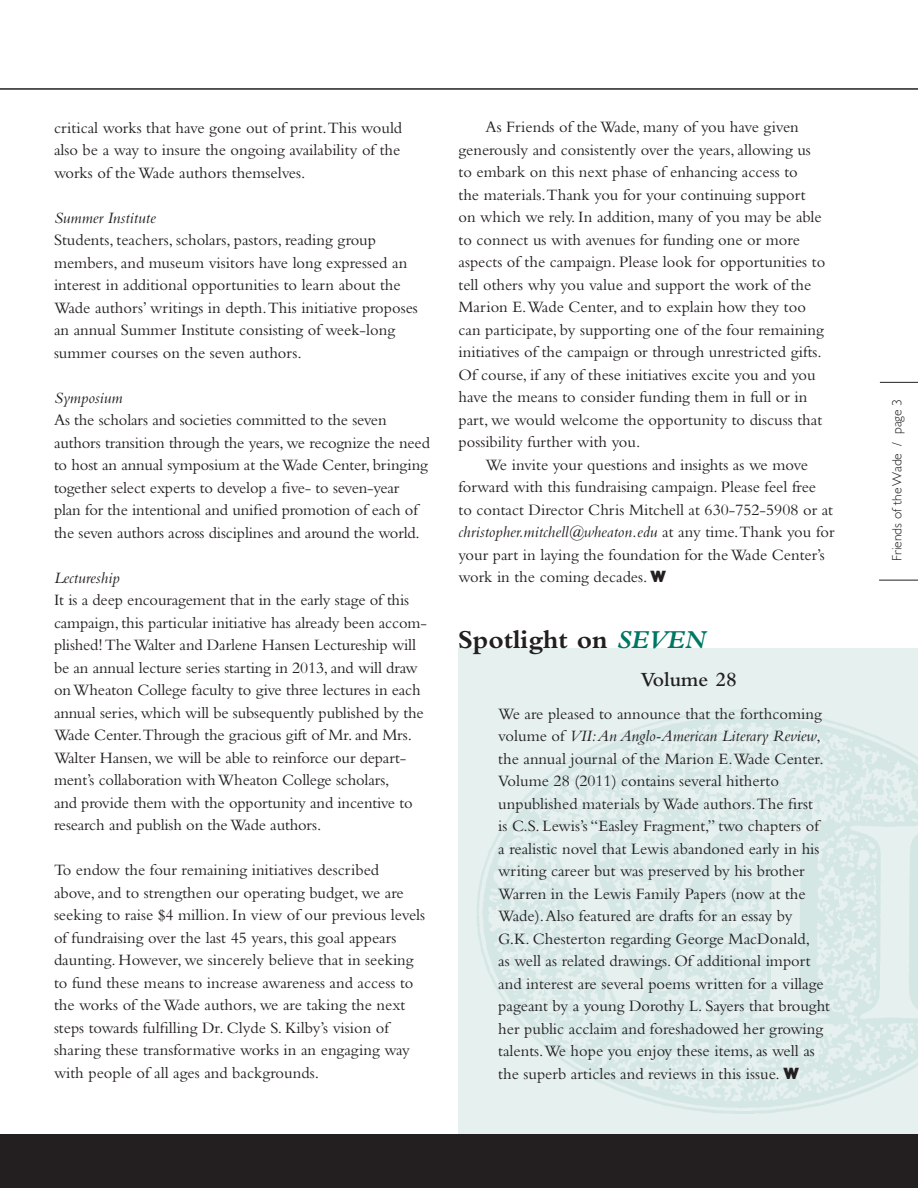
<style>
.page{position:relative;width:918px;height:1188px;background:#fff}
.page>*{position:absolute;margin:0;border:0;box-sizing:border-box;transform-origin:0 0}
.Spotlight_on_SEVEN_B{font:700 27px "Bembo";color:#231f20}
.Spotlight_on_SEVEN_V{font:600 21px "Bembo";color:#231f20}
.Body_Text_First_Para{font:16.5px/22.5px "Bembo";color:#231f20}
.Body_Text{font:16.5px/22.5px "Bembo";color:#231f20}
.Body_Text_First_Para-2{font:italic 16.5px "Bembo";color:#231f20}
.t1{font:300 13.5px "Gill Sans";color:#231f20}
.s1{font-style:italic}
.s2{font-family:"Gill Sans";font-weight:800}
.s3{font-style:italic;color:#007764}
</style>
<div class="page">
<hr style="left:0;top:89px;width:918px;height:1px;background:#231f20">
<div style="left:458px;top:648px;width:460px;height:488px;background:linear-gradient(to right,#e2eeec,#ddecea)"></div>
<hr style="left:879px;top:580px;width:39px;height:1px;background:#231f20">
<hr style="left:880px;top:382px;width:38px;height:1px;background:#231f20">
<div style="left:0;top:1134px;width:918px;height:54px;background:#231f20"></div>
<p class="Body_Text_First_Para" style="left:54px;top:116px;width:350px;text-align:justify">critical works that have gone out of print.This would also be a way to insure the ongoing availability of the works of the Wade authors themselves.</p>
<p class="Body_Text_First_Para-2" style="left:54px;top:208px;width:103px">Summer Institute</p>
<p class="Body_Text_First_Para" style="left:54px;top:228px;width:365px">Students, teachers, scholars, pastors, reading group members, and museum visitors have long expressed an interest in additional opportunities to learn about the Wade authors’ writings in depth.This initiative proposes an annual Summer Institute consisting of week-long summer courses on the seven authors.</p>
<p class="Body_Text_First_Para-2" style="left:54px;top:388px;width:70px">Symposium</p>
<p class="Body_Text_First_Para" style="left:54px;top:408px;width:377px">As the scholars and societies committed to the seven authors transition through the years, we recognize the need to host an annual symposium at the Wade Center, bringing together select experts to develop a five- to seven-year plan for the intentional and unified promotion of each of the seven authors across disciplines and around the world.</p>
<p class="Body_Text_First_Para-2" style="left:54px;top:568px;width:67px">Lectureship</p>
<p class="Body_Text_First_Para" style="left:54px;top:588px;width:374px">It is a deep encouragement that in the early stage of this campaign, this particular initiative has already been accom&shy;plished! The Walter and Darlene Hansen Lectureship will be an annual lecture series starting in 2013, and will draw on Wheaton College faculty to give three lectures in each annual series, which will be subsequently published by the Wade Center.Through the gracious gift of Mr. and Mrs.<br>Walter Hansen, we will be able to reinforce our depart&shy;ment’s collaboration with Wheaton College scholars,<br>and provide them with the opportunity and incentive to research and publish on the Wade authors.</p>
<p class="Body_Text_First_Para" style="left:54px;top:858px;width:373px">To endow the four remaining initiatives described<br>above, and to strengthen our operating budget, we are seeking to raise $4 million. In view of our previous levels of fundraising over the last 45 years, this goal appears daunting. However, we sincerely believe that in seeking to fund these means to increase awareness and access to the works of the Wade authors, we are taking the next steps towards fulfilling Dr. Clyde S. Kilby’s vision of sharing these transformative works in an engaging way with people of all ages and backgrounds.</p>
<p class="Body_Text" style="left:459px;top:116px;width:368px;text-indent:27px">As Friends of the Wade, many of you have given generously and consistently over the years, allowing us to embark on this next phase of enhancing access to<br>the materials.Thank you for your continuing support on which we rely. In addition, many of you may be able to connect us with avenues for funding one or more aspects of the campaign. Please look for opportunities to tell others why you value and support the work of the Marion E.Wade Center, and to explain how they too can participate, by supporting one of the four remaining initiatives of the campaign or through unrestricted gifts.<br>Of course, if any of these initiatives excite you and you have the means to consider funding them in full or in part, we would welcome the opportunity to discuss that possibility further with you.</p>
<p class="Body_Text" style="left:459px;top:453px;width:378px;text-indent:27px">We invite your questions and insights as we move forward with this fundraising campaign. Please feel free<br>to contact Director Chris Mitchell at 630-752-5908 or at <span class="s1">christopher.mitchell@wheaton.edu</span> at any time.Thank you for your part in laying the foundation for the Wade Center’s work in the coming decades. <span class="s2">W</span></p>
<p class="Spotlight_on_SEVEN_B" style="left:458px;top:624px;width:249px">Spotlight on <span class="s3">SEVEN</span></p>
<p class="Spotlight_on_SEVEN_V" style="left:640px;top:668px;width:98px">Volume 28</p>
<p class="Body_Text_First_Para" style="left:498px;top:702px;width:333px">We are pleased to announce that the forthcoming volume of <span class="s1">VII: An Anglo-American Literary Review</span>, the annual journal of the Marion E.Wade Center.<br>Volume 28 (2011) contains several hitherto unpublished materials by Wade authors.The first<br>is C.S. Lewis’s “Easley Fragment,” two chapters of<br>a realistic novel that Lewis abandoned early in his writing career but was preserved by his brother Warren in the Lewis Family Papers (now at the Wade). Also featured are drafts for an essay by<br>G.K. Chesterton regarding George MacDonald,<br>as well as related drawings. Of additional import and interest are several poems written for a village pageant by a young Dorothy L. Sayers that brought her public acclaim and foreshadowed her growing talents.We hope you enjoy these items, as well as the superb articles and reviews in this issue. <span class="s2">W</span></p>
<p class="t1" style="left:890px;top:561px;width:164px;rotate:-90deg">Friends of the Wade / page 3</p>
</div>
